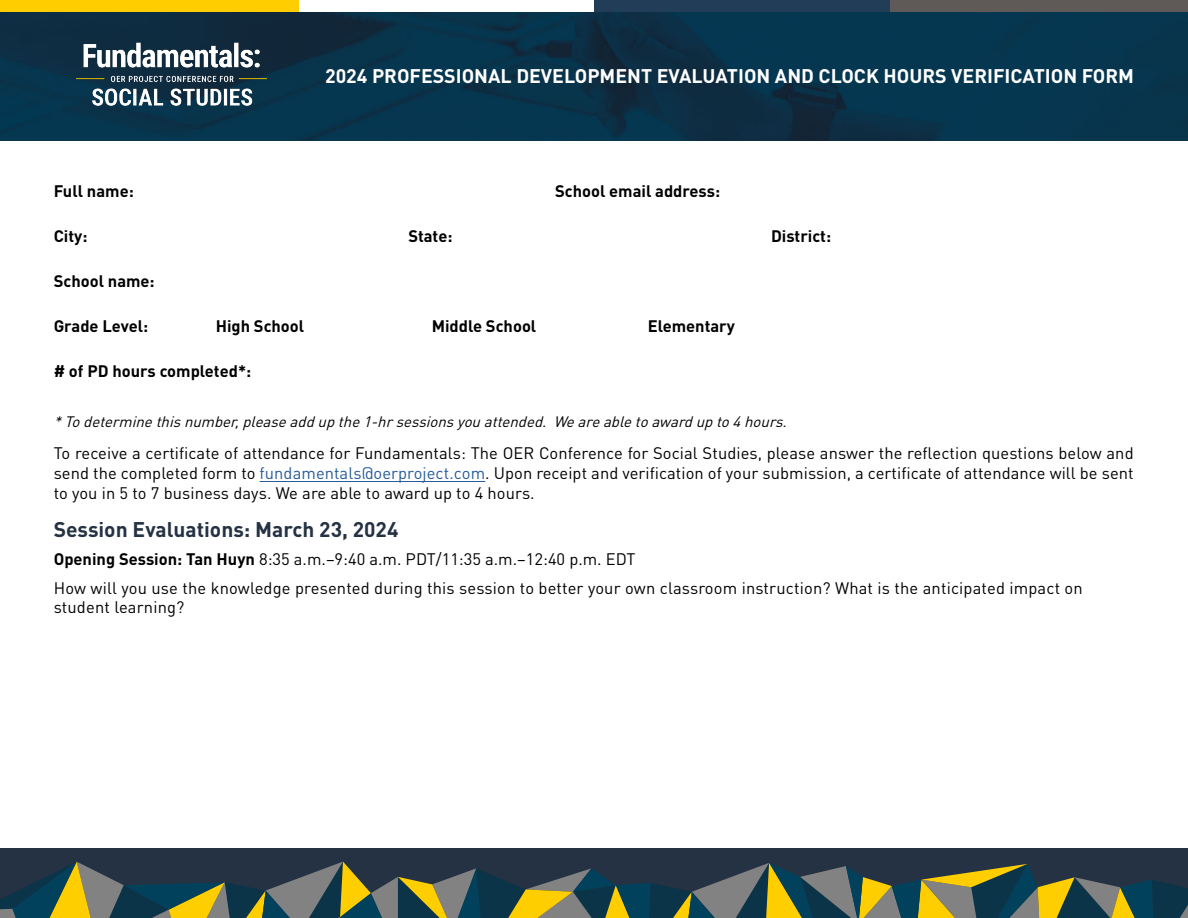
<style>
.page{position:relative;width:1188px;height:918px;background:#fff}
.page>*{position:absolute;margin:0;border:0;box-sizing:border-box;transform-origin:0 0}
.t1{font:700 21px "DIN Pro";color:#253244}
.t2{font:700 19.5px "DIN Pro";color:#fff}
.t3{font:16.5px/19.8px "DIN Pro";letter-spacing:.01em;color:#000;text-align:justify}
.t4{font:700 16.5px "DIN Pro";color:#000}
.t5{font:italic 15px "DIN Pro";color:#000}
.s1{color:#275b9b}
.s2{font-weight:700}
</style>
<div class="page">
<img style="left:0;top:12px;width:1188px;height:128px">
<div style="left:0;top:849px;width:1188px;height:69px;background:#253244"></div>
<img style="left:76px;top:39px;width:190px;height:73px">
<svg style="left:0;top:862px;width:1188px;height:56px"></svg>
<div style="left:890px;top:0;width:298px;height:12px;background:#5f5a58"></div>
<div style="left:0;top:0;width:298px;height:12px;background:#ffcd00"></div>
<div style="left:594px;top:0;width:296px;height:12px;background:#213d57"></div>
<hr style="left:260px;top:481px;width:225px;height:1px;background:#275b9b">
<p class="t2" style="left:325px;top:63px;width:810px">2024 PROFESSIONAL DEVELOPMENT EVALUATION AND CLOCK HOURS VERIFICATION FORM</p>
<p class="t4" style="left:54px;top:180px;width:82px">Full name:</p>
<p class="t4" style="left:555px;top:180px;width:167px">School email address:</p>
<p class="t4" style="left:54px;top:225px;width:35px">City:</p>
<p class="t4" style="left:408px;top:225px;width:46px">State:</p>
<p class="t4" style="left:771px;top:225px;width:62px">District:</p>
<p class="t4" style="left:54px;top:270px;width:103px">School name:</p>
<p class="t4" style="left:54px;top:315px;width:96px">Grade Level:</p>
<p class="t4" style="left:216px;top:315px;width:90px">High School</p>
<p class="t4" style="left:432px;top:315px;width:106px">Middle School</p>
<p class="t4" style="left:648px;top:315px;width:89px">Elementary</p>
<p class="t4" style="left:54px;top:360px;width:199px"># of PD hours completed*:</p>
<p class="t5" style="left:54px;top:411px;width:739px">*Todeterminethisnumber,pleaseaddupthe1-hrsessionsyouattended. Weareabletoawardupto4hours.</p>
<p class="t3" style="left:54px;top:443px;width:1082px">To receive a certificate of attendance for Fundamentals: The OER Conference for Social Studies, please answer the reflection questions below and send the completed form to <span class="s1">fundamentals@oerproject.com</span>. Upon receipt and verification of your submission, a certificate of attendance will be sent to you in 5 to 7 business days. We are able to award up to 4 hours.</p>
<p class="t1" style="left:54px;top:515px;width:346px">Session Evaluations: March 23, 2024</p>
<p class="t3" style="left:54px;top:545px;width:1031px;line-height:28.3px"><span class="s2">Opening Session: Tan Huyn</span> 8:35 a.m.–9:40 a.m. PDT/11:35 a.m.–12:40 p.m. EDT<br>How will you use the knowledge presented during this session to better your own classroom instruction? What is the anticipated impact on</p>
<p class="t3" style="left:54px;top:597px;width:132px">student learning?</p>
</div>
